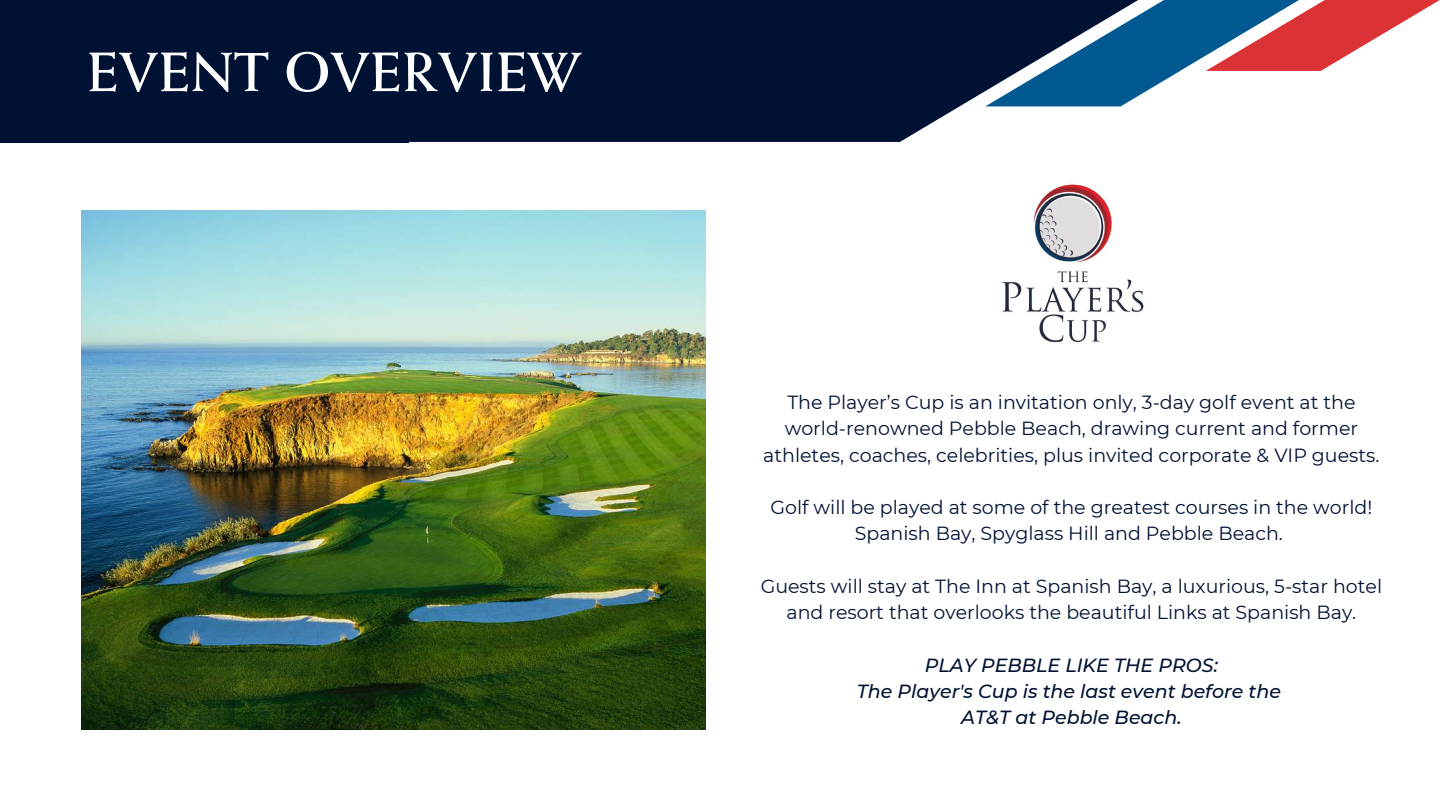
<style>
.page{position:relative;width:1440px;height:810px;background:#fff}
.page>*{position:absolute;margin:0;border:0;box-sizing:border-box;transform-origin:0 0}
.t1{font:700 56px "Weiss BT";color:#fff}
.t2{font:700 50px "Weiss BT";color:#fff}
.t3{font:19px/26.2px "Montserrat";color:#001233;text-align:center}
.t4{font:italic 500 19px/26.2px "Montserrat";color:#001233;text-align:center}
</style>
<div class="page">
<img style="left:81px;top:210px;width:625px;height:519px">
<svg style="left:409px;top:0;width:713px;height:142px;background:#142543"></svg>
<svg style="left:985px;top:0;width:455px;height:106px"></svg>
<div style="left:0;top:0;width:409px;height:142px;background:#001233"></div>
<img style="left:1002px;top:184px;width:142px;height:159px">
<h1 class="t1" style="left:87px;top:37px;width:496px">EVENT OVERVIEW</h1>
<h2 class="t2" style="left:84px;top:41px;width:443px">EVENT OVERVIEW</h2>
<p class="t3" style="left:763px;top:389px;width:618px">The Player’s Cup is an invitation only, 3-day golf event at the world-renowned Pebble Beach, drawing current and former athletes, coaches, celebrities, plus invited corporate &amp; VIP guests.</p>
<p class="t3" style="left:770px;top:494px;width:603px">Golf will be played at some of the greatest courses in the world!<br>Spanish Bay, Spyglass Hill and Pebble Beach.</p>
<p class="t3" style="left:761px;top:573px;width:623px">Guests will stay at The Inn at Spanish Bay, a luxurious, 5-star hotel and resort that overlooks the beautiful Links at Spanish Bay.</p>
<p class="t4" style="left:857px;top:652px;width:426px">PLAY PEBBLE LIKE THE PROS:<br>The Player's Cup is the last event before the<br>AT&amp;T at Pebble Beach.</p>
</div>
